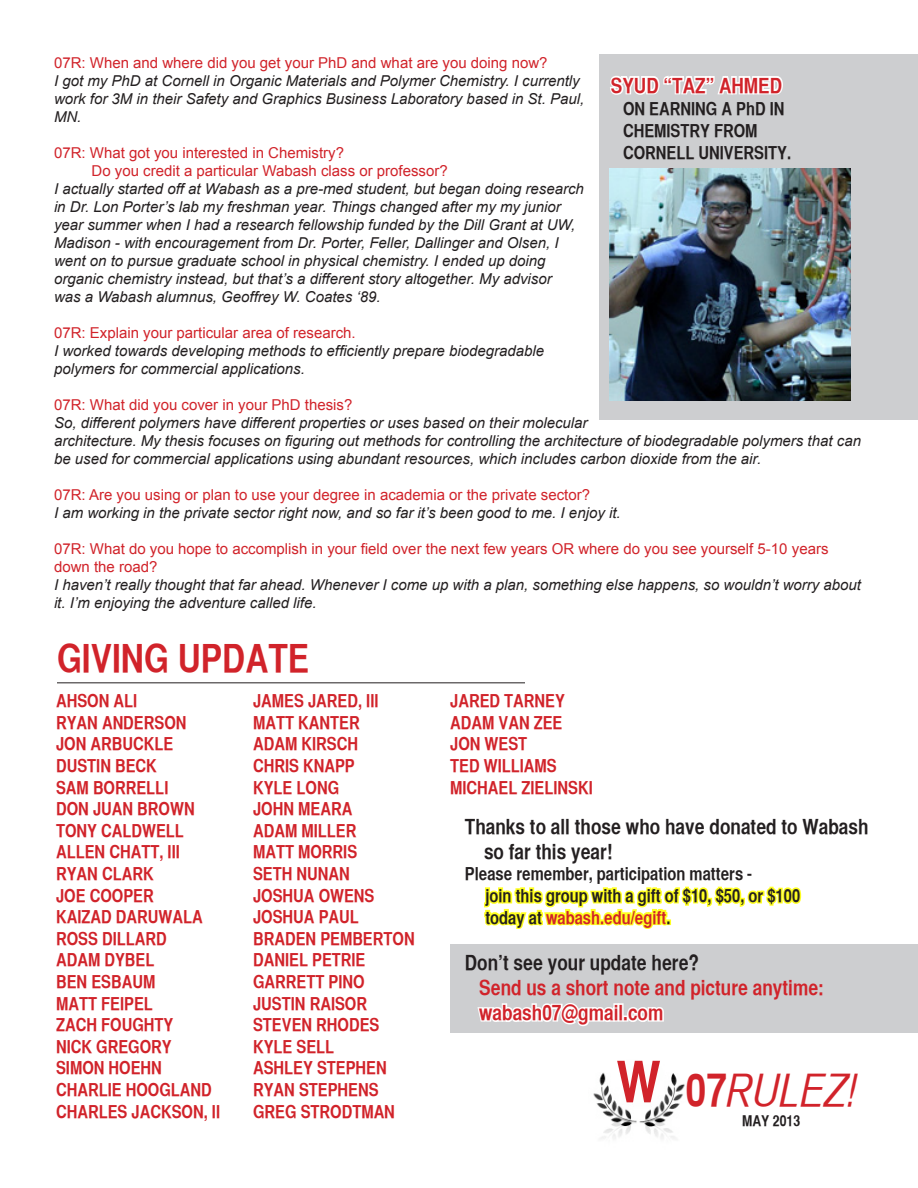
<style>
.page{position:relative;width:918px;height:1188px;background:#fff}
.page>*{position:absolute;margin:0;border:0;box-sizing:border-box;transform-origin:0 0}
.t1{font:57px "Helvetica CY Bold";color:#d1232a}
.t2{font:45px "Helvetica CY Oblique";color:#d1232a}
.t3{font:39px "Helvetica CY Bold";color:#d1232a}
.t4{font:21px "Helvetica CY Bold";color:#231f20}
.t5{font:21px "Helvetica CY Bold";color:#d1232a}
.t6{font:18px "Helvetica CY Bold";color:#d1232a}
.t7{font:18px "Helvetica CY Bold";color:#231f20}
.t8{font:italic 15px/18px "Arial";color:#231f20}
.t9{font:15px/18px "Arial";color:#d1232a}
.t10{font:15px "Helvetica CY Bold";color:#231f20}
.s1{color:#231f20}
.s2{font-family:"Helvetica CY Bold"}
</style>
<div class="page">
<div style="left:450px;top:945px;width:468px;height:88px;background:#cdced0"></div>
<svg style="left:477px;top:1003px;width:187px;height:23px"></svg>
<div style="left:599px;top:54px;width:319px;height:365px;background:#cdced0"></div>
<svg style="left:610px;top:76px;width:173px;height:19px"></svg>
<img style="left:610px;top:168px;width:241px;height:232px">
<hr style="left:57px;top:683px;width:468px;height:1px;background:#231f20">
<svg style="left:484px;top:886px;width:318px;height:43px"></svg>
<img style="left:593px;top:1072px;width:92px;height:67px">
<p class="t9" style="left:54px;top:54px;width:495px">07R: When and where did you get your PhD and what are you doing now?</p>
<p class="t8" style="left:54px;top:72px;width:527px">I got my PhD at Cornell in Organic Materials and Polymer Chemistry. I currently</p>
<p class="t8" style="left:54px;top:90px;width:532px">work for 3M in their Safety and Graphics Business Laboratory based in St. Paul,</p>
<p class="t8" style="left:54px;top:108px;width:29px">MN.</p>
<p class="t9" style="left:54px;top:144px;width:292px">07R: What got you interested in Chemistry?</p>
<p class="t9" style="left:92px;top:162px;width:358px">Do you credit a particular Wabash class or professor?</p>
<p class="t8" style="left:54px;top:180px;width:531px">I actually started off at Wabash as a pre-med student, but began doing research</p>
<p class="t8" style="left:54px;top:198px;width:508px">in Dr. Lon Porter’s lab my freshman year. Things changed after my my junior</p>
<p class="t8" style="left:54px;top:216px;width:523px">year summer when I had a research fellowship funded by the Dill Grant at UW,</p>
<p class="t8" style="left:54px;top:234px;width:506px">Madison - with encouragement from Dr. Porter, Feller, Dallinger and Olsen, I</p>
<p class="t8" style="left:54px;top:252px;width:493px">went on to pursue graduate school in physical chemistry. I ended up doing</p>
<p class="t8" style="left:54px;top:270px;width:499px">organic chemistry instead, but that’s a different story altogether. My advisor</p>
<p class="t8" style="left:54px;top:288px;width:328px">was a Wabash alumnus, Geoffrey W. Coates ‘89.</p>
<p class="t9" style="left:54px;top:324px;width:303px">07R: Explain your particular area of research.</p>
<p class="t8" style="left:54px;top:342px;width:492px">I worked towards developing methods to efficiently prepare biodegradable</p>
<p class="t8" style="left:54px;top:360px;width:252px">polymers for commercial applications.</p>
<p class="t9" style="left:54px;top:396px;width:300px">07R: What did you cover in your PhD thesis?</p>
<p class="t8" style="left:54px;top:414px;width:535px">So, different polymers have different properties or uses based on their molecular</p>
<p class="t8" style="left:54px;top:432px;width:809px">architecture. My thesis focuses on figuring out methods for controlling the architecture of biodegradable polymers that can be used for commercial applications using abundant resources, which includes carbon dioxide from the air.</p>
<p class="t9" style="left:54px;top:486px;width:538px">07R: Are you using or plan to use your degree in academia or the private sector?</p>
<p class="t8" style="left:54px;top:504px;width:568px">I am working in the private sector right now, and so far it’s been good to me. I enjoy it.</p>
<p class="t9" style="left:54px;top:540px;width:776px">07R: What do you hope to accomplish in your field over the next few years OR where do you see yourself 5-10 years down the road?</p>
<p class="t8" style="left:54px;top:576px;width:809px">I haven’t really thought that far ahead. Whenever I come up with a plan, something else happens, so wouldn’t worry about it. I’m enjoying the adventure called life.</p>
<p class="t5" style="left:611px;top:73px;width:173px">SYUD “TAZ” AHMED</p>
<p class="t7" style="left:623px;top:98px;width:163px">ON EARNING A PhD IN</p>
<p class="t7" style="left:623px;top:120px;width:136px">CHEMISTRY FROM</p>
<p class="t7" style="left:623px;top:141px;width:170px">CORNELL UNIVERSITY.</p>
<p class="t3" style="left:57px;top:634px;width:254px">GIVING UPDATE</p>
<p class="t6" style="left:56px;top:690px;width:83px">AHSON ALI</p>
<p class="t6" style="left:56px;top:712px;width:132px">RYAN ANDERSON</p>
<p class="t6" style="left:56px;top:733px;width:119px">JON ARBUCKLE</p>
<p class="t6" style="left:56px;top:755px;width:102px">DUSTIN BECK</p>
<p class="t6" style="left:56px;top:776px;width:114px">SAM BORRELLI</p>
<p class="t6" style="left:56px;top:798px;width:140px">DON JUAN BROWN</p>
<p class="t6" style="left:56px;top:820px;width:129px">TONY CALDWELL</p>
<p class="t6" style="left:56px;top:841px;width:125px">ALLEN CHATT, III</p>
<p class="t6" style="left:56px;top:863px;width:99px">RYAN CLARK</p>
<p class="t6" style="left:56px;top:884px;width:99px">JOE COOPER</p>
<p class="t6" style="left:56px;top:906px;width:148px">KAIZAD DARUWALA</p>
<p class="t6" style="left:56px;top:928px;width:112px">ROSS DILLARD</p>
<p class="t6" style="left:56px;top:949px;width:100px">ADAM DYBEL</p>
<p class="t6" style="left:56px;top:971px;width:101px">BEN ESBAUM</p>
<p class="t6" style="left:56px;top:992px;width:98px">MATT FEIPEL</p>
<p class="t6" style="left:56px;top:1014px;width:119px">ZACH FOUGHTY</p>
<p class="t6" style="left:56px;top:1036px;width:117px">NICK GREGORY</p>
<p class="t6" style="left:56px;top:1057px;width:107px">SIMON HOEHN</p>
<p class="t6" style="left:56px;top:1079px;width:157px">CHARLIE HOOGLAND</p>
<p class="t6" style="left:56px;top:1100px;width:166px">CHARLES JACKSON, II</p>
<p class="t6" style="left:253px;top:690px;width:127px">JAMES JARED, III</p>
<p class="t6" style="left:253px;top:712px;width:108px">MATT KANTER</p>
<p class="t6" style="left:253px;top:733px;width:106px">ADAM KIRSCH</p>
<p class="t6" style="left:253px;top:755px;width:103px">CHRIS KNAPP</p>
<p class="t6" style="left:253px;top:776px;width:88px">KYLE LONG</p>
<p class="t6" style="left:253px;top:798px;width:101px">JOHN MEARA</p>
<p class="t6" style="left:253px;top:820px;width:105px">ADAM MILLER</p>
<p class="t6" style="left:253px;top:841px;width:106px">MATT MORRIS</p>
<p class="t6" style="left:253px;top:863px;width:98px">SETH NUNAN</p>
<p class="t6" style="left:253px;top:884px;width:123px">JOSHUA OWENS</p>
<p class="t6" style="left:253px;top:906px;width:107px">JOSHUA PAUL</p>
<p class="t6" style="left:253px;top:928px;width:163px">BRADEN PEMBERTON</p>
<p class="t6" style="left:253px;top:949px;width:114px">DANIEL PETRIE</p>
<p class="t6" style="left:253px;top:971px;width:113px">GARRETT PINO</p>
<p class="t6" style="left:253px;top:992px;width:115px">JUSTIN RAISOR</p>
<p class="t6" style="left:253px;top:1014px;width:128px">STEVEN RHODES</p>
<p class="t6" style="left:253px;top:1036px;width:83px">KYLE SELL</p>
<p class="t6" style="left:253px;top:1057px;width:135px">ASHLEY STEPHEN</p>
<p class="t6" style="left:253px;top:1079px;width:127px">RYAN STEPHENS</p>
<p class="t6" style="left:253px;top:1100px;width:143px">GREG STRODTMAN</p>
<p class="t6" style="left:450px;top:690px;width:116px">JARED TARNEY</p>
<p class="t6" style="left:450px;top:712px;width:114px">ADAM VAN ZEE</p>
<p class="t6" style="left:450px;top:733px;width:79px">JON WEST</p>
<p class="t6" style="left:450px;top:755px;width:108px">TED WILLIAMS</p>
<p class="t6" style="left:450px;top:776px;width:144px">MICHAEL ZIELINSKI</p>
<p class="t4" style="left:465px;top:813px;width:405px">Thanks to all those who have donated to Wabash</p>
<p class="t4" style="left:484px;top:839px;width:130px">so far this year!</p>
<p class="t7" style="left:465px;top:863px;width:289px">Please remember, participation matters -</p>
<p class="t7" style="left:485px;top:885px;width:316px">join this group with a gift of $10, $50, or $100</p>
<p class="t6" style="left:485px;top:906px;width:187px"><span class="s1">today at</span> wabash.edu/egift<span class="s1">.</span></p>
<p class="t4" style="left:465px;top:949px;width:236px">Don’t see your update here?</p>
<p class="t5" style="left:479px;top:975px;width:346px">Send us a short note and picture anytime:</p>
<p class="t5" style="left:479px;top:1000px;width:186px">wabash07@gmail.com</p>
<p class="t1" style="left:616px;top:1048px;width:46px">W</p>
<p class="t2" style="left:686px;top:1065px;width:174px"><span class="s2">07</span>RULEZ!</p>
<p class="t10" style="left:742px;top:1111px;width:60px">MAY 2013</p>
</div>
